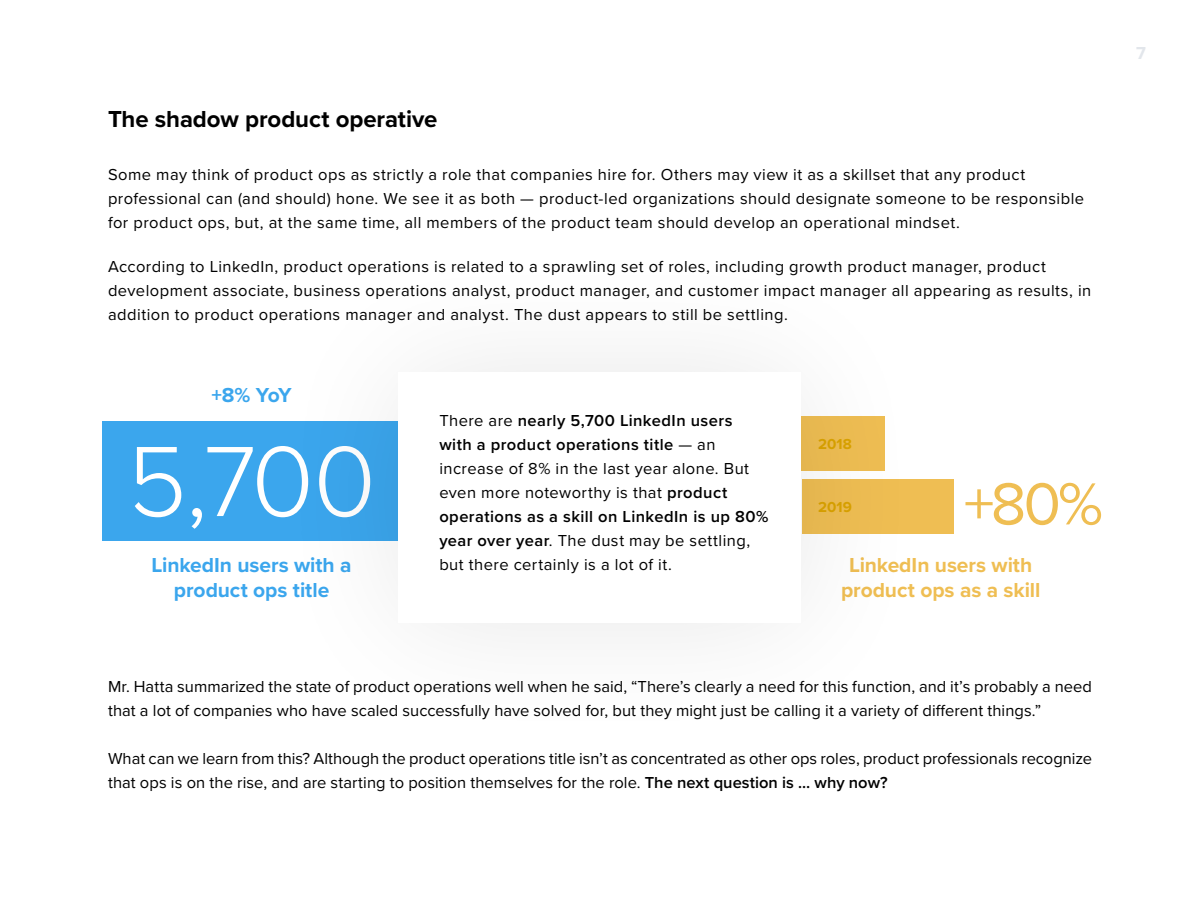
<style>
.page{position:relative;width:1200px;height:900px;background:#fff}
.page>*{position:absolute;margin:0;border:0;box-sizing:border-box;transform-origin:0 0}
.t1{font:300 103.5px "Proxima Nova";color:#fff}
.t2{font:61.5px "Proxima Nova";color:#efbe53}
.t3{font:700 24px "Proxima Nova";letter-spacing:-.005em;color:#000}
.t4{font:700 21px/25.2px "Proxima Nova";letter-spacing:-.005em;color:#3ba6ed;text-align:center}
.t5{font:700 21px/25.2px "Proxima Nova";letter-spacing:-.005em;color:#efbe53;text-align:center}
.t6{font:700 18px "Proxima Nova";color:#cbd2db}
.Body{font:16.5px/24px "Proxima Nova";letter-spacing:.025em;color:#000}
.Body-2{font:16.5px/24px "Proxima Nova";letter-spacing:.005em;color:#000}
.Body-3{font:16.5px/24px "Proxima Nova";color:#000}
.t7{font:700 15px "Proxima Nova";letter-spacing:.01em;color:#dba300}
.s1{font-weight:600}
</style>
<div class="page">
<div style="left:802px;top:479px;width:151px;height:55px;background:#efbe53"></div>
<div style="left:102px;top:421px;width:300px;height:119px;background:#3ba6ed"></div>
<div style="left:270px;top:244px;width:660px;height:508px;background:#000;opacity:.1"></div>
<div style="left:399px;top:373px;width:402px;height:250px;background:#fff"></div>
<p class="t3" style="left:108px;top:101px;width:331px">The shadow product operative</p>
<p class="Body" style="left:108px;top:162px;width:978px">Some may think of product ops as strictly a role that companies hire for. Others may view it as a skillset that any product professional can (and should) hone. We see it as both — product-led organizations should designate someone to be responsible for product ops, but, at the same time, all members of the product team should develop an operational mindset.</p>
<p class="Body" style="left:108px;top:254px;width:985px">According to LinkedIn, product operations is related to a sprawling set of roles, including growth product manager, product development associate, business operations analyst, product manager, and customer impact manager all appearing as results, in addition to product operations manager and analyst. The dust appears to still be settling.</p>
<p class="t4" style="left:212px;top:381px;width:82px">+8% YoY</p>
<p class="Body" style="left:439px;top:408px;width:330px">There are <span class="s1">nearly 5,700 LinkedIn users with a product operations title</span> — an increase of 8% in the last year alone. But even more noteworthy is that <span class="s1">product operations as a skill on LinkedIn is up 80% year over year</span>. The dust may be settling, but there certainly is a lot of it.</p>
<p class="t7" style="left:818px;top:433px;width:36px">2018</p>
<p class="t1" style="left:127px;top:404px;width:251px">5,700</p>
<p class="t2" style="left:964px;top:458px;width:141px">+80%</p>
<p class="t7" style="left:818px;top:496px;width:36px">2019</p>
<p class="t4" style="left:152px;top:552px;width:201px">LinkedIn users with a product ops title</p>
<p class="t5" style="left:841px;top:552px;width:201px">LinkedIn users with product ops as a skill</p>
<p class="Body-2" style="left:108px;top:674px;width:986px">Mr. Hatta summarized the state of product operations well when he said, “There’s clearly a need for this function, and it’s probably a need that a lot of companies who have scaled successfully have solved for, but they might just be calling it a variety of different things.”</p>
<p class="Body-3" style="left:108px;top:746px;width:985px">What can we learn from this? Although the product operations title isn’t as concentrated as other ops roles, product professionals recognize that ops is on the rise, and are starting to position themselves for the role. <span class="s1">The next question is … why now?</span></p>
<p class="t6" style="left:1136px;top:40px;width:11px">7</p>
</div>
